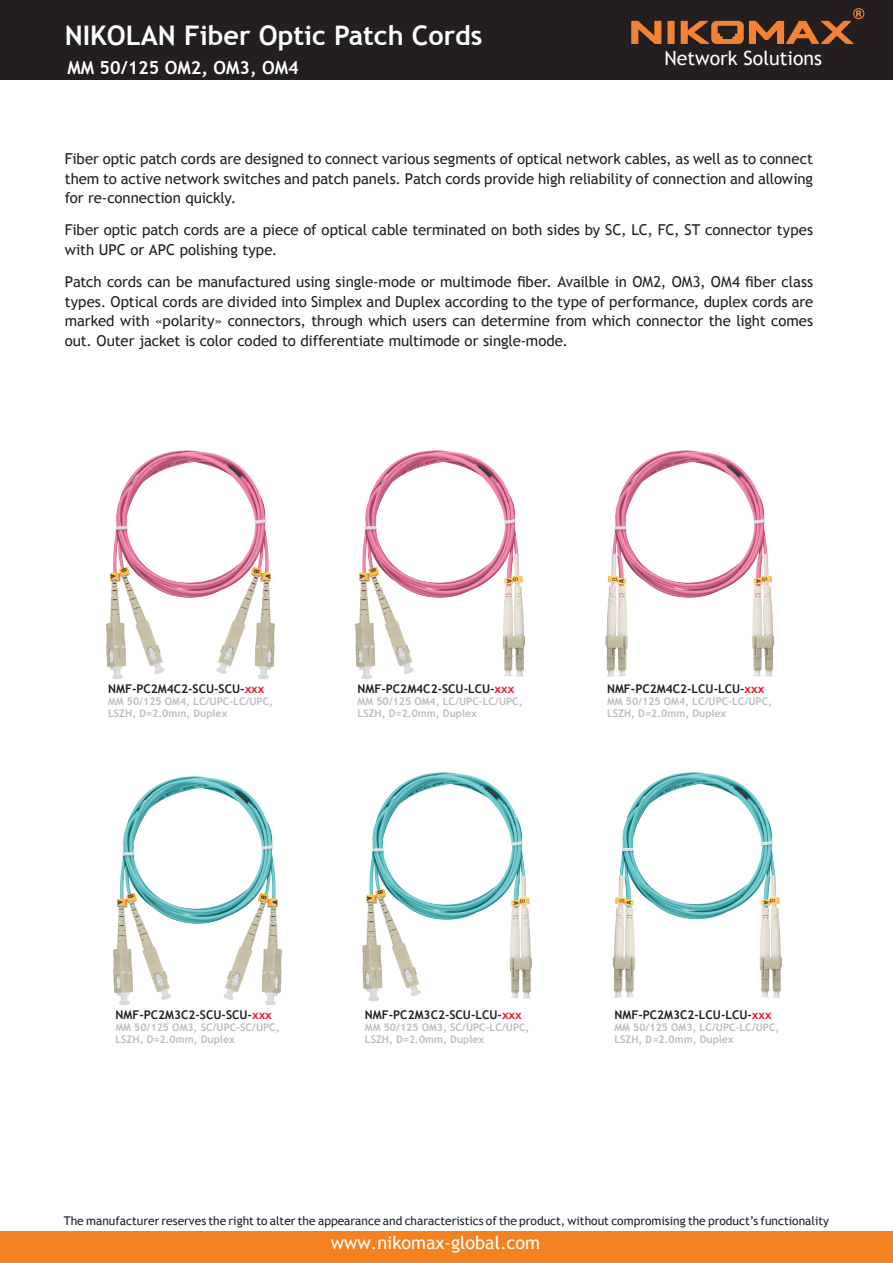
<style>
.page{position:relative;width:893px;height:1263px;background:#fff}
.page>*{position:absolute;margin:0;border:0;box-sizing:border-box;transform-origin:0 0}
.t1{font:700 27px "Trebuchet MS";color:#fff}
.t2{font:19.5px "Trebuchet MS";color:#fff}
.t3{font:18px "Trebuchet MS";color:#fff}
.t4{font:700 18px "Trebuchet MS";color:#fff}
.NMC_-_Main_Text{font:15px/19.5px "Trebuchet MS";letter-spacing:-.01em;color:#231f20;text-align:justify}
.NMC_-_Articles{font:700 12px "Trebuchet MS";color:#231f20}
.t5{font:12px "Trebuchet MS";color:#231f20}
.NMC_-_Articles_small{font:700 10.5px "Trebuchet MS";color:#bcbdc0}
.s1{color:#ee1b2d}
</style>
<div class="page">
<img style="left:106px;top:450px;width:669px;height:229px">
<img style="left:362px;top:772px;width:420px;height:229px">
<img style="left:113px;top:776px;width:169px;height:229px">
<div style="left:0;top:0;width:893px;height:79px;background:#231f20"></div>
<svg style="left:631px;top:8px;width:233px;height:36px"></svg>
<div style="left:0;top:1231px;width:893px;height:32px;background:#f58220"></div>
<h1 class="t1" style="left:65px;top:19px;width:419px">NIKOLAN Fiber Optic Patch Cords</h1>
<p class="t4" style="left:67px;top:57px;width:233px">MM 50/125 OM2, OM3, OM4</p>
<h2 class="t2" style="left:664px;top:47px;width:159px">Network Solutions</h2>
<p class="NMC_-_Main_Text" style="left:65px;top:149px;width:750px">Fiber optic patch cords are designed to connect various segments of optical network cables, as well as to connect them to active network switches and patch panels. Patch cords provide high reliability of connection and allowing for re-connection quickly.</p>
<p class="NMC_-_Main_Text" style="left:65px;top:221px;width:750px">Fiber optic patch cords are a piece of optical cable terminated on both sides by SC, LC, FC, ST connector types with UPC or APC polishing type.</p>
<p class="NMC_-_Main_Text" style="left:65px;top:272px;width:750px">Patch cords can be manufactured using single-mode or multimode fiber. Availble in OM2, OM3, OM4 fiber class types. Optical cords are divided into Simplex and Duplex according to the type of performance, duplex cords are marked with «polarity» connectors, through which users can determine from which connector the light comes out. Outer jacket is color coded to differentiate multimode or single-mode.</p>
<p class="NMC_-_Articles" style="left:108px;top:681px;width:158px">NMF-PC2M4C2-SCU-SCU-<span class="s1">xxx</span></p>
<p class="NMC_-_Articles_small" style="left:108px;top:695px;width:166px">MM 50/125 OM4, LC/UPC-LC/UPC,</p>
<p class="NMC_-_Articles_small" style="left:108px;top:707px;width:121px">LSZH, D=2.0mm, Duplex</p>
<p class="NMC_-_Articles" style="left:358px;top:681px;width:158px">NMF-PC2M4C2-SCU-LCU-<span class="s1">xxx</span></p>
<p class="NMC_-_Articles_small" style="left:358px;top:695px;width:166px">MM 50/125 OM4, LC/UPC-LC/UPC,</p>
<p class="NMC_-_Articles_small" style="left:358px;top:707px;width:121px">LSZH, D=2.0mm, Duplex</p>
<p class="NMC_-_Articles" style="left:607px;top:681px;width:159px">NMF-PC2M4C2-LCU-LCU-<span class="s1">xxx</span></p>
<p class="NMC_-_Articles_small" style="left:607px;top:695px;width:166px">MM 50/125 OM4, LC/UPC-LC/UPC,</p>
<p class="NMC_-_Articles_small" style="left:607px;top:707px;width:121px">LSZH, D=2.0mm, Duplex</p>
<p class="NMC_-_Articles" style="left:115px;top:1007px;width:158px">NMF-PC2M3C2-SCU-SCU-<span class="s1">xxx</span></p>
<p class="NMC_-_Articles_small" style="left:115px;top:1020px;width:166px">MM 50/125 OM3, SC/UPC-SC/UPC,</p>
<p class="NMC_-_Articles_small" style="left:115px;top:1032px;width:121px">LSZH, D=2.0mm, Duplex</p>
<p class="NMC_-_Articles" style="left:365px;top:1007px;width:158px">NMF-PC2M3C2-SCU-LCU-<span class="s1">xxx</span></p>
<p class="NMC_-_Articles_small" style="left:365px;top:1020px;width:166px">MM 50/125 OM3, SC/UPC-LC/UPC,</p>
<p class="NMC_-_Articles_small" style="left:365px;top:1032px;width:121px">LSZH, D=2.0mm, Duplex</p>
<p class="NMC_-_Articles" style="left:614px;top:1007px;width:159px">NMF-PC2M3C2-LCU-LCU-<span class="s1">xxx</span></p>
<p class="NMC_-_Articles_small" style="left:614px;top:1020px;width:166px">MM 50/125 OM3, LC/UPC-LC/UPC,</p>
<p class="NMC_-_Articles_small" style="left:614px;top:1032px;width:121px">LSZH, D=2.0mm, Duplex</p>
<p class="t5" style="left:64px;top:1214px;width:767px">The manufacturer reserves the right to alter the appearance and characteristics of the product, without compromising the product’s functionality</p>
<p class="t3" style="left:331px;top:1232px;width:211px">www.nikomax-global.com</p>
</div>
